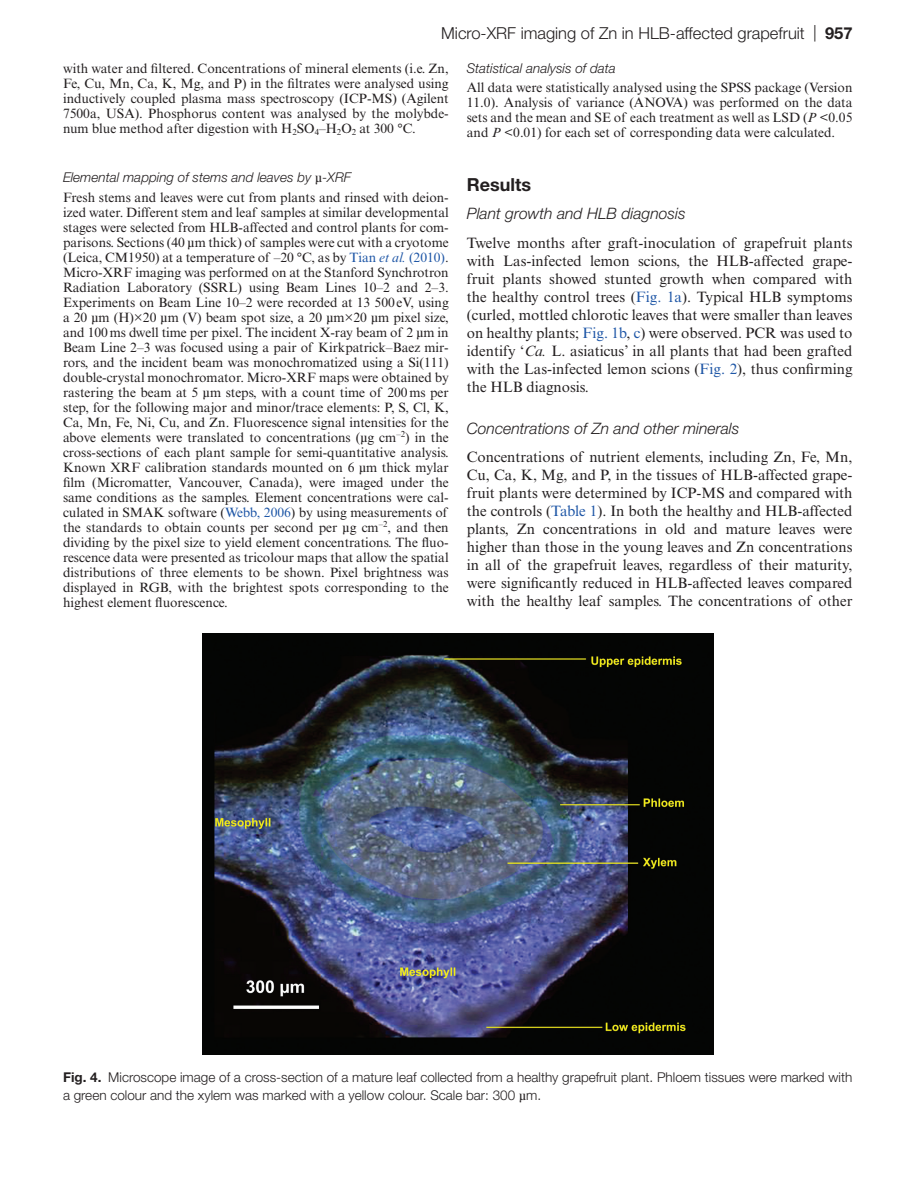
<style>
.page{position:relative;width:919px;height:1187px;background:#fff}
.page>*{position:absolute;margin:0;border:0;box-sizing:border-box;transform-origin:0 0}
.t1{font:700 18px "Helvetica Neue LT Std";color:#231f20}
.t2{font:300 16.5px "Helvetica Neue LT Std";color:#231f20}
.t3{font:italic 300 15.75px "Helvetica Neue LT Std";color:#231f20}
.t4{font:15px/18px "Times New Roman MT Std";color:#231f20;text-align:justify}
.t5{font:13.5px/15px "Times New Roman MT Std";color:#231f20;text-align:justify}
.t6{font:300 13.5px/18px "Helvetica Neue LT Std";color:#231f20}
.t7{font:italic 300 13.5px "Helvetica Neue LT Std";color:#231f20}
.s1{font-weight:700}
.s2{font-family:"Gandhari Unicode";font-weight:400;font-style:normal}
.s3{font-style:normal}
.s4{font-family:"Gandhari Unicode"}
.s5{color:#1e56a6}
.s6{font-style:italic;color:#1e56a6}
.s7{font-style:italic}
.s8{font-family:"Gandhari Unicode";font-weight:400}
</style>
<div class="page">
<img style="left:202px;top:633px;width:511px;height:421px">
<p class="t2" style="left:441px;top:23px;width:413px">Micro-XRF imaging of Zn in HLB-affected grapefruit | <span class="s1">957</span></p>
<p class="t5" style="left:63px;top:61px;width:387px">with water and filtered. Concentrations of mineral elements (i.e. Zn, Fe, Cu, Mn, Ca, K, Mg, and P) in the filtrates were analysed using inductively coupled plasma mass spectroscopy (ICP-MS) (Agilent 7500a, USA). Phosphorus content was analysed by the molybde&shy;num blue method after digestion with H<sub>2</sub>SO<sub>4</sub>–H<sub>2</sub>O<sub>2</sub> at 300 °C.</p>
<p class="t7" style="left:63px;top:169px;width:289px">Elemental mapping of stems and leaves by <span class="s2">µ</span><span class="s3">-</span>XRF</p>
<p class="t5" style="left:63px;top:190px;width:387px">Fresh stems and leaves were cut from plants and rinsed with deion&shy;ized water. Different stem and leaf samples at similar developmental stages were selected from HLB-affected and control plants for com&shy;parisons. Sections (40 <span class="s4">µ</span>m thick) of samples were cut with a cryotome (Leica, CM1950) at a temperature of –20 °C, as by <span class="s5">Tian</span> <span class="s6">et al.</span> <span class="s5">(2010)</span>.<br>Micro-XRF imaging was performed on at the Stanford Synchrotron Radiation Laboratory (SSRL) using Beam Lines 10–2 and 2–3.<br>Experiments on Beam Line 10–2 were recorded at 13 500eV, using a 20 <span class="s4">µ</span>m (H)×20 <span class="s4">µ</span>m (V) beam spot size, a 20 <span class="s4">µ</span>m×20 <span class="s4">µ</span>m pixel size, and 100ms dwell time per pixel. The incident X-ray beam of 2 <span class="s4">µ</span>m in Beam Line 2–3 was focused using a pair of Kirkpatrick–Baez mir&shy;rors, and the incident beam was monochromatized using a Si(111) double-crystal monochromator. Micro-XRF maps were obtained by rastering the beam at 5 <span class="s4">µ</span>m steps, with a count time of 200ms per step, for the following major and minor/trace elements: P, S, Cl, K, Ca, Mn, Fe, Ni, Cu, and Zn. Fluorescence signal intensities for the above elements were translated to concentrations (<span class="s4">µ</span>g cm<sup>–2</sup>) in the cross-sections of each plant sample for semi-quantitative analysis.<br>Known XRF calibration standards mounted on 6 <span class="s4">µ</span>m thick mylar film (Micromatter, Vancouver, Canada), were imaged under the same conditions as the samples. Element concentrations were cal&shy;culated in SMAK software (<span class="s5">Webb, 2006</span>) by using measurements of the standards to obtain counts per second per <span class="s4">µ</span>g cm<sup>–2</sup>, and then dividing by the pixel size to yield element concentrations. The fluo&shy;rescence data were presented as tricolour maps that allow the spatial distributions of three elements to be shown. Pixel brightness was displayed in RGB, with the brightest spots corresponding to the highest element fluorescence.</p>
<p class="t7" style="left:466px;top:60px;width:151px">Statistical analysis of data</p>
<p class="t5" style="left:466px;top:80px;width:387px">All data were statistically analysed using the SPSS package (Version 11.0). Analysis of variance (ANOVA) was performed on the data sets and the mean and SE of each treatment as well as LSD (<span class="s7">P</span> &lt;0.05 and <span class="s7">P</span> &lt;0.01) for each set of corresponding data were calculated.</p>
<h1 class="t1" style="left:466px;top:174px;width:66px">Results</h1>
<p class="t3" style="left:466px;top:204px;width:220px">Plant growth and HLB diagnosis</p>
<p class="t4" style="left:466px;top:233px;width:387px">Twelve months after graft-inoculation of grapefruit plants with Las-infected lemon scions, the HLB-affected grape&shy;fruit plants showed stunted growth when compared with the healthy control trees (<span class="s5">Fig. 1a</span>). Typical HLB symptoms (curled, mottled chlorotic leaves that were smaller than leaves on healthy plants; <span class="s5">Fig. 1b</span>, <span class="s5">c</span>) were observed. PCR was used to identify ‘<span class="s7">Ca.</span> L. asiaticus’ in all plants that had been grafted with the Las-infected lemon scions (<span class="s5">Fig. 2</span>), thus confirming the HLB diagnosis.</p>
<p class="t3" style="left:466px;top:418px;width:274px">Concentrations of Zn and other minerals</p>
<p class="t4" style="left:466px;top:448px;width:387px">Concentrations of nutrient elements, including Zn, Fe, Mn, Cu, Ca, K, Mg, and P, in the tissues of HLB-affected grape&shy;fruit plants were determined by ICP-MS and compared with the controls (<span class="s5">Table 1</span>). In both the healthy and HLB-affected plants, Zn concentrations in old and mature leaves were higher than those in the young leaves and Zn concentrations in all of the grapefruit leaves, regardless of their maturity, were significantly reduced in HLB-affected leaves compared with the healthy leaf samples. The concentrations of other</p>
<p class="t6" style="left:63px;top:1067px;width:790px"><span class="s1">Fig. 4.</span> Microscope image of a cross-section of a mature leaf collected from a healthy grapefruit plant. Phloem tissues were marked with a green colour and the xylem was marked with a yellow colour. Scale bar: 300 <span class="s8">µ</span>m.</p>
</div>
